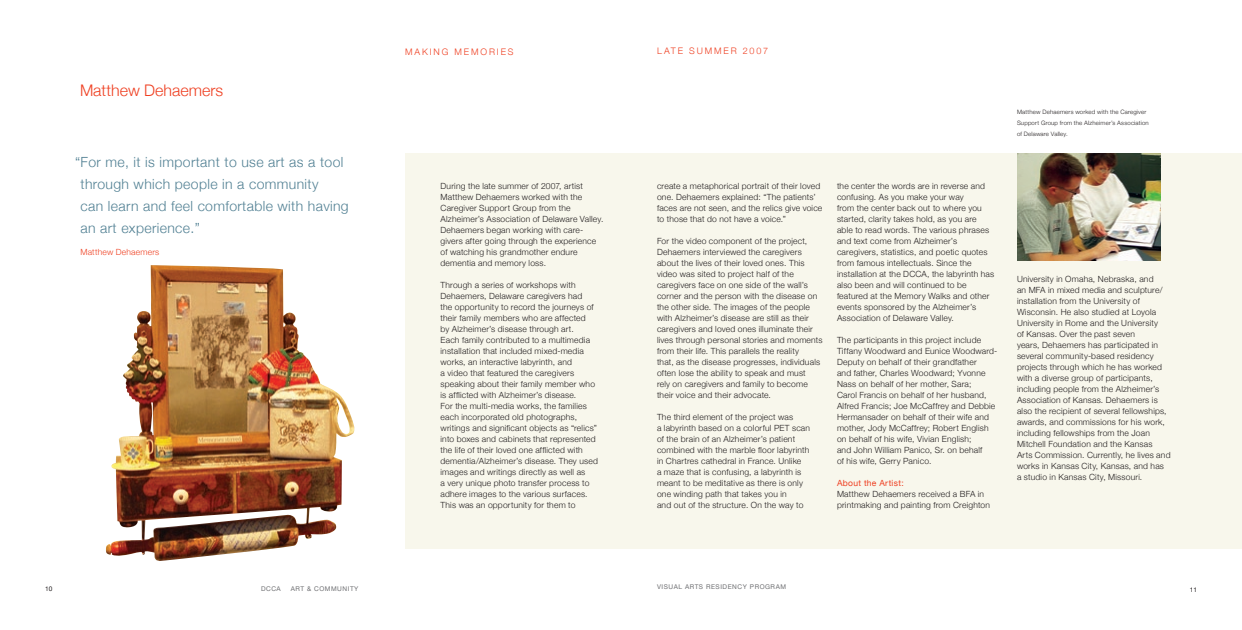
<style>
.page{position:relative;width:1242px;height:630px;background:#fff}
.page>*{position:absolute;margin:0;border:0;box-sizing:border-box;transform-origin:0 0}
.t1{font:300 16px "Helvetica Neue";color:#ef4022}
.t2{font:300 14px/22px "Helvetica Neue";letter-spacing:.025em;color:#518093}
.t3{font:300 9px "Helvetica Neue";letter-spacing:.21em;color:#ef4022}
.t4{font:300 8.5px/11px "Helvetica Neue";letter-spacing:.02em;color:#231f20}
.t5{font:300 8.5px "Helvetica Neue";letter-spacing:.02em;color:#ef4022}
.t6{font:8.5px "Helvetica Neue";letter-spacing:.04em;color:#ef4022}
.t7{font:6.5px "Helvetica Neue";letter-spacing:.085em;color:#6c6d70}
.text_9_12{font:6.5px "Helvetica Neue";color:#231f20}
.t8{font:300 6px/11px "Helvetica Neue";letter-spacing:.035em;color:#231f20}
</style>
<div class="page">
<div style="left:405px;top:153px;width:837px;height:396px;background:#f8f7ec"></div>
<img style="left:106px;top:265px;width:249px;height:296px">
<img style="left:1017px;top:153px;width:144px;height:108px">
<p class="t1" style="left:80px;top:81px;width:145px">Matthew Dehaemers</p>
<p class="t2" style="left:81px;top:150px;width:270px;text-indent:-6px">“ For me, it is important to use art as a tool through which people in a community<br>can learn and feel comfortable with having an art experience.”</p>
<p class="t5" style="left:81px;top:246px;width:80px">Matthew Dehaemers</p>
<p class="t3" style="left:405px;top:46px;width:110px">MAKING MEMORIES</p>
<p class="t4" style="left:441px;top:180px;width:164px">During the late summer of 2007, artist Matthew Dehaemers worked with the Caregiver Support Group from the Alzheimer’s Association of Delaware Valley.<br>Dehaemers began working with care&shy;givers after going through the experience of watching his grandmother endure dementia and memory loss.</p>
<p class="t4" style="left:441px;top:279px;width:159px">Through a series of workshops with Dehaemers, Delaware caregivers had<br>the opportunity to record the journeys of their family members who are affected<br>by Alzheimer’s disease through art.<br>Each family contributed to a multimedia installation that included mixed-media works, an interactive labyrinth, and<br>a video that featured the caregivers speaking about their family member who is afflicted with Alzheimer’s disease.<br>For the multi-media works, the families each incorporated old photographs, writings and significant objects as “relics” into boxes and cabinets that represented the life of their loved one afflicted with dementia/Alzheimer’s disease. They used images and writings directly as well as<br>a very unique photo transfer process to adhere images to the various surfaces.<br>This was an opportunity for them to</p>
<p class="t3" style="left:657px;top:45px;width:113px">LATE SUMMER 2007</p>
<p class="t4" style="left:657px;top:180px;width:167px">create a metaphorical portrait of their loved one. Dehaemers explained: “The patients’ faces are not seen, and the relics give voice to those that do not have a voice.”</p>
<p class="t4" style="left:657px;top:235px;width:167px">For the video component of the project, Dehaemers interviewed the caregivers about the lives of their loved ones. This video was sited to project half of the caregivers face on one side of the wall’s corner and the person with the disease on the other side. The images of the people with Alzheimer’s disease are still as their caregivers and loved ones illuminate their lives through personal stories and moments from their life. This parallels the reality<br>that, as the disease progresses, individuals often lose the ability to speak and must<br>rely on caregivers and family to become their voice and their advocate.</p>
<p class="t4" style="left:657px;top:411px;width:155px">The third element of the project was<br>a labyrinth based on a colorful PET scan of the brain of an Alzheimer’s patient combined with the marble floor labyrinth in Chartres cathedral in France. Unlike<br>a maze that is confusing, a labyrinth is meant to be meditative as there is only one winding path that takes you in<br>and out of the structure. On the way to</p>
<p class="t4" style="left:837px;top:180px;width:159px">the center the words are in reverse and confusing. As you make your way<br>from the center back out to where you started, clarity takes hold, as you are able to read words. The various phrases and text come from Alzheimer’s caregivers, statistics, and poetic quotes from famous intellectuals. Since the installation at the DCCA, the labyrinth has also been and will continued to be featured at the Memory Walks and other events sponsored by the Alzheimer’s Association of Delaware Valley.</p>
<p class="t4" style="left:837px;top:334px;width:162px">The participants in this project include Tiffany Woodward and Eunice Woodward-Deputy on behalf of their grandfather<br>and father, Charles Woodward; Yvonne Nass on behalf of her mother, Sara;<br>Carol Francis on behalf of her husband, Alfred Francis; Joe McCaffrey and Debbie Hermansader on behalf of their wife and mother, Jody McCaffrey; Robert English on behalf of his wife, Vivian English;<br>and John William Panico, Sr. on behalf<br>of his wife, Gerry Panico.</p>
<p class="t6" style="left:837px;top:478px;width:68px">About the Artist:</p>
<p class="t4" style="left:837px;top:488px;width:155px">Matthew Dehaemers received a BFA in printmaking and painting from Creighton</p>
<p class="t8" style="left:1017px;top:106px;width:133px">Matthew Dehaemers worked with the Caregiver<br>Support Group from the Alzheimer’s Association of Delaware Valley.</p>
<p class="t4" style="left:1017px;top:273px;width:155px">University in Omaha, Nebraska, and<br>an MFA in mixed media and sculpture/ installation from the University of Wisconsin. He also studied at Loyola University in Rome and the University<br>of Kansas. Over the past seven<br>years, Dehaemers has participated in several community-based residency projects through which he has worked with a diverse group of participants, including people from the Alzheimer’s Association of Kansas. Dehaemers is also the recipient of several fellowships, awards, and commissions for his work, including fellowships from the Joan Mitchell Foundation and the Kansas<br>Arts Commission. Currently, he lives and works in Kansas City, Kansas, and has a studio in Kansas City, Missouri.</p>
<p class="t7" style="left:657px;top:583px;width:131px">VISUAL ARTS RESIDENCY PROGRAM</p>
<p class="text_9_12" style="left:45px;top:585px;width:9px">10</p>
<p class="t7" style="left:261px;top:585px;width:21px">DCCA</p>
<p class="t7" style="left:291px;top:585px;width:69px">ART &amp; COMMUNITY</p>
<p class="text_9_12" style="left:1190px;top:586px;width:9px">11</p>
</div>
